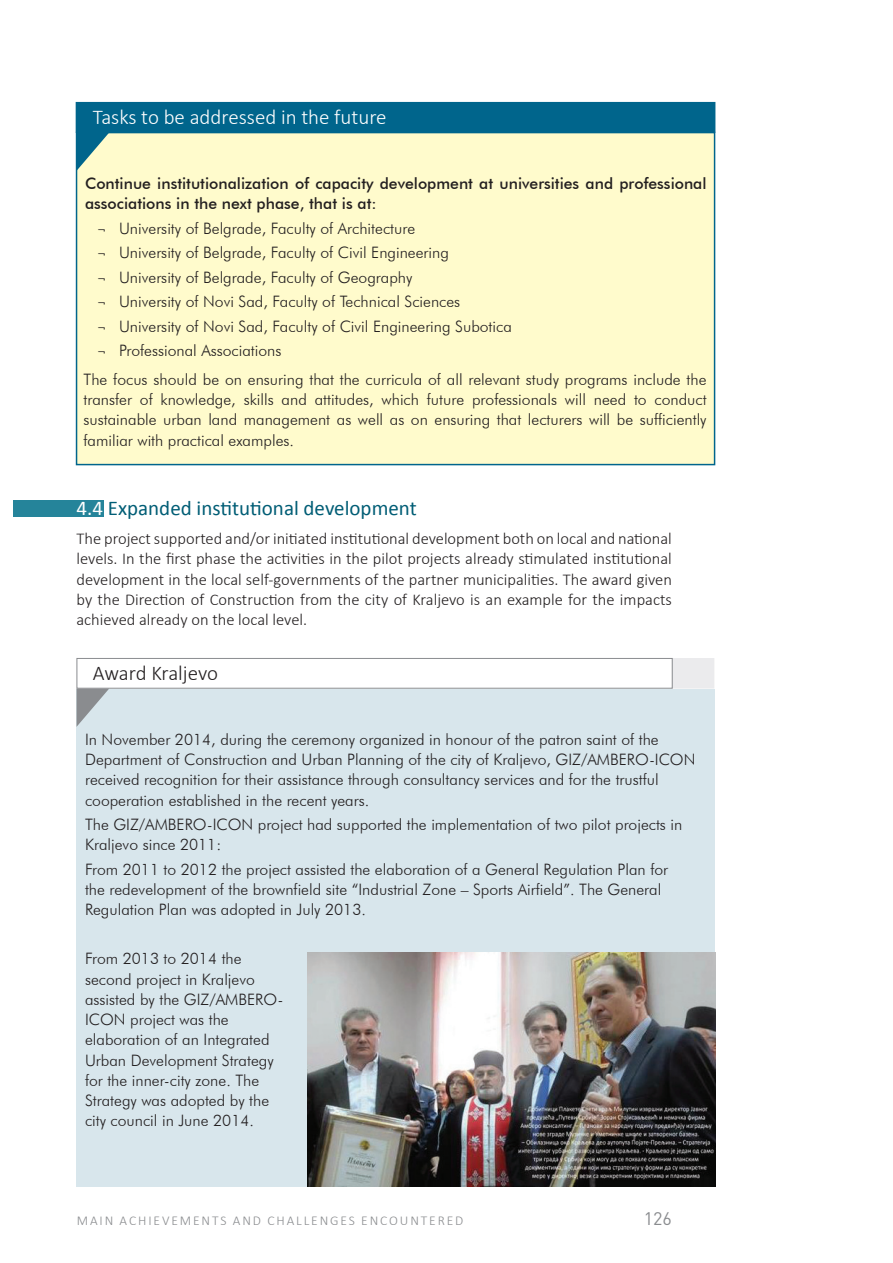
<style>
.page{position:relative;width:893px;height:1263px;background:#fff}
.page>*{position:absolute;margin:0;border:0;box-sizing:border-box;transform-origin:0 0}
.t1{font:21px "Calibri";color:#005d75}
.t2{font:300 21px "Calibri";color:#fff}
.t3{font:300 21px "Calibri";letter-spacing:-.01em;color:#231f20}
.t4{font:18px "DIN Pro";color:#8a8c8f}
.t5{font:300 16.5px/20.2px "Calibri";color:#231f20;text-align:justify}
.t6{font:300 15.75px/20.2px "Futura BT";color:#231f20}
.t7{font:500 15.75px/20.2px "Futura BT";color:#231f20}
.t8{font:300 13.5px "Calibri";letter-spacing:.14em;color:#8a8c8f}
.s1{font-family:"Calibri"}
.s2{color:#fff}
</style>
<div class="page">
<div style="left:76px;top:102px;width:639px;height:30px;background:#00658c"></div>
<div style="left:77px;top:133px;width:638px;height:332px;background:#fffbcc"></div>
<div style="left:76px;top:132px;width:639px;height:333px;border:2px solid #00658c"></div>
<svg style="left:77px;top:133px;width:32px;height:38px"></svg>
<div style="left:673px;top:659px;width:41px;height:29px;background:#ebebed"></div>
<div style="left:672px;top:658px;width:42px;height:31px;border:2px solid #ebebed"></div>
<div style="left:77px;top:689px;width:638px;height:497px;background:#d8e6ec"></div>
<svg style="left:77px;top:689px;width:32px;height:37px"></svg>
<div style="left:77px;top:658px;width:596px;height:31px;border:1px solid #8a8c8f"></div>
<div style="left:13px;top:501px;width:91px;height:16px;background:#25849a"></div>
<img style="left:308px;top:952px;width:407px;height:234px">
<h1 class="t2" style="left:93px;top:104px;width:295px">Tasks to be addressed in the future</h1>
<p class="t7" style="left:85px;top:173px;width:623px">Continue institutionalization of capacity development at universities and professional associations in the next phase, that is at:</p>
<p class="t6" style="left:98px;top:216px;width:416px;line-height:24.5px"><span class="s1">¬</span> University of Belgrade, Faculty of Architecture<br><span class="s1">¬</span> University of Belgrade, Faculty of civil engineering<br><span class="s1">¬</span> University of Belgrade, Faculty of Geography<br><span class="s1">¬</span> University of novi sad, Faculty of technical sciences<br><span class="s1">¬</span> University of novi sad, Faculty of civil engineering subotica <span class="s1">¬</span> Professional Associations</p>
<p class="t6" style="left:84px;top:369px;width:625px;text-align:justify">the focus should be on ensuring that the curricula of all relevant study programs include the transfer of knowledge, skills and attitudes, which future professionals will need to conduct sustainable urban land management as well as on ensuring that lecturers will be sufficiently familiar with practical examples.</p>
<h1 class="t1" style="left:77px;top:495px;width:342px"><span class="s2">4.4</span> Expanded institutional development</h1>
<p class="t5" style="left:77px;top:528px;width:597px">The project supported and/or initiated institutional development both on local and national levels. In the first phase the activities in the pilot projects already stimulated institutional development in the local self-governments of the partner municipalities. The award given by the Direction of Construction from the city of Kraljevo is an example for the impacts achieved already on the local level.</p>
<h1 class="t3" style="left:93px;top:660px;width:127px">Award Kraljevo</h1>
<p class="t6" style="left:85px;top:729px;width:612px">In november 2014, during the ceremony organized in honour of the patron saint of the Department of construction and Urban Planning of the city of Kraljevo, GIZ/AMBeRo-Icon received recognition for their assistance through consultancy services and for the trustful cooperation established in the recent years.</p>
<p class="t6" style="left:85px;top:814px;width:599px">the GIZ/AMBeRo-Icon project had supported the implementation of two pilot projects in<br>Kraljevo since 2011:</p>
<p class="t6" style="left:85px;top:859px;width:585px">From 2011 to 2012 the project assisted the elaboration of a General Regulation Plan for the redevelopment of the brownfield site “Industrial Zone – sports Airfield”. the General<br>Regulation Plan was adopted in July 2013.</p>
<p class="t6" style="left:85px;top:948px;width:200px">From 2013 to 2014 the second project in Kraljevo assisted by the GIZ/AMBeRo-<br>Icon project was the elaboration of an Integrated<br>Urban Development strategy for the inner-city zone. the strategy was adopted by the city council in June 2014.</p>
<p class="t8" style="left:77px;top:1212px;width:388px">MAIN ACHIEVEMENTS AND CHALLENGES ENCOUNTERED</p>
<p class="t4" style="left:644px;top:1206px;width:30px">126</p>
</div>
